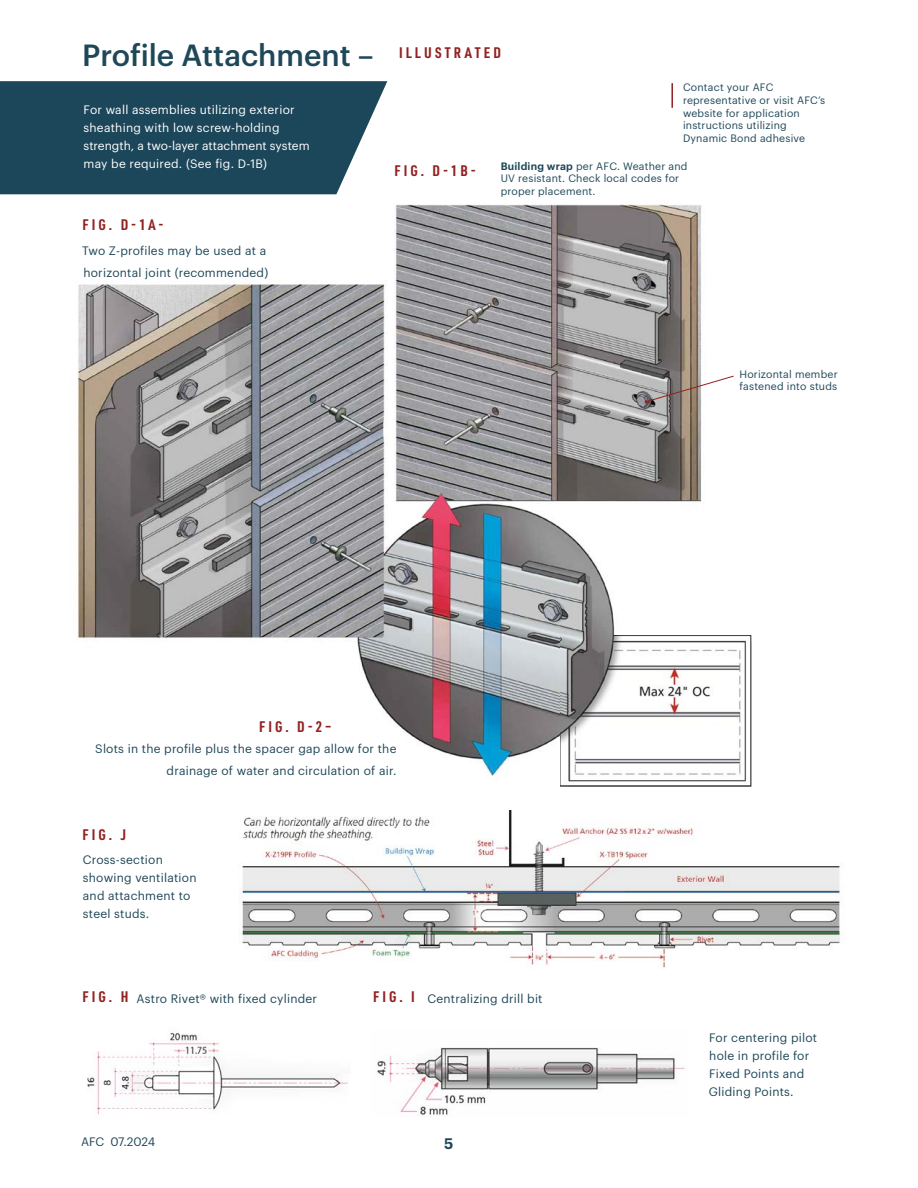
<style>
.page{position:relative;width:918px;height:1188px;background:#fff}
.page>*{position:absolute;margin:0;border:0;box-sizing:border-box;transform-origin:0 0}
.t1{font:500 30px "Graphik";color:#1e4758}
.Paragraph_Style_1{font:700 15px "URWDIN Cond";letter-spacing:.2em;color:#922221}
.t2{font:700 15px "URWDIN Cond";letter-spacing:.205em;color:#922021}
.t3{font:600 15px "Graphik";color:#1e4758}
.Paragraph_Style_1-2{font:12px/18px "Graphik";letter-spacing:.02em;color:#1e4758}
.text_-_line_item_w_bullets{font:12px "Graphik";letter-spacing:.02em;color:#1e4758}
.text_-_line_item_w_bullets-2{font:12px/18px "Graphik";letter-spacing:.02em;color:#fff}
.Paragraph_Style_1-3{font:12px "Graphik";letter-spacing:-.005em;color:#1e4758}
.text_-_line_item_w_bullets-3{font:10.5px/12.6px "Graphik";letter-spacing:.02em;color:#1e4758}
.s1{font-weight:600}
</style>
<div class="page">
<img style="left:60px;top:194px;width:666px;height:593px">
<img style="left:560px;top:635px;width:191px;height:151px">
<svg style="left:0;top:81px;width:387px;height:113px;background:#2b5263"></svg>
<hr style="left:671px;top:83px;width:2px;height:25px;background:#922021">
<svg style="left:645px;top:375px;width:89px;height:28px"></svg>
<img style="left:239px;top:811px;width:604px;height:157px">
<img style="left:87px;top:1033px;width:261px;height:82px">
<img style="left:377px;top:1047px;width:309px;height:69px">
<p class="t1" style="left:82px;top:33px;width:293px">Profile Attachment –</p>
<p class="text_-_line_item_w_bullets-2" style="left:84px;top:100px;width:228px">For wall assemblies utilizing exterior sheathing with low screw-holding strength, a two-layer attachment system may be required. (See fig. D-1B)</p>
<p class="Paragraph_Style_1" style="left:83px;top:214px;width:83px">FIG. D-1A-</p>
<p class="text_-_line_item_w_bullets" style="left:82px;top:241px;width:186px">Two Z-profiles may be used at a</p>
<p class="text_-_line_item_w_bullets" style="left:83px;top:263px;width:186px">horizontal joint (recommended)</p>
<p class="t2" style="left:399px;top:42px;width:103px">ILLUSTRATED</p>
<p class="text_-_line_item_w_bullets-3" style="left:683px;top:80px;width:144px">Contact your AFC representative or visit AFC’s website for application instructions utilizing<br>Dynamic Bond adhesive</p>
<p class="Paragraph_Style_1" style="left:394px;top:160px;width:83px">FIG. D-1B-</p>
<p class="text_-_line_item_w_bullets-3" style="left:501px;top:159px;width:188px"><span class="s1">Building wrap</span> per AFC. Weather and<br>UV resistant. Check local codes for proper placement.</p>
<p class="text_-_line_item_w_bullets-3" style="left:740px;top:367px;width:100px">Horizontal member fastened into studs</p>
<p class="Paragraph_Style_1" style="left:259px;top:716px;width:74px">FIG. D-2–</p>
<p class="text_-_line_item_w_bullets" style="left:95px;top:740px;width:303px">Slots in the profile plus the spacer gap allow for the</p>
<p class="text_-_line_item_w_bullets" style="left:167px;top:761px;width:231px">drainage of water and circulation of air.</p>
<p class="Paragraph_Style_1" style="left:83px;top:824px;width:45px">FIG. J</p>
<p class="Paragraph_Style_1-2" style="left:83px;top:850px;width:115px">Cross-section showing ventilation and attachment to steel studs.</p>
<p class="Paragraph_Style_1" style="left:83px;top:986px;width:47px">FIG. H</p>
<p class="Paragraph_Style_1-2" style="left:137px;top:989px;width:182px">Astro Rivet® with fixed cylinder</p>
<p class="Paragraph_Style_1" style="left:373px;top:986px;width:43px">FIG. I</p>
<p class="Paragraph_Style_1-2" style="left:427px;top:989px;width:117px">Centralizing drill bit</p>
<p class="Paragraph_Style_1-3" style="left:81px;top:1133px;width:76px">AFC 07.2024</p>
<p class="t3" style="left:444px;top:1132px;width:11px">5</p>
<p class="Paragraph_Style_1-2" style="left:709px;top:1028px;width:109px">For centering pilot</p>
<p class="Paragraph_Style_1-2" style="left:709px;top:1046px;width:102px">hole in profile for</p>
<p class="Paragraph_Style_1-2" style="left:709px;top:1064px;width:97px">Fixed Points and</p>
<p class="Paragraph_Style_1-2" style="left:709px;top:1082px;width:86px">Gliding Points.</p>
</div>
